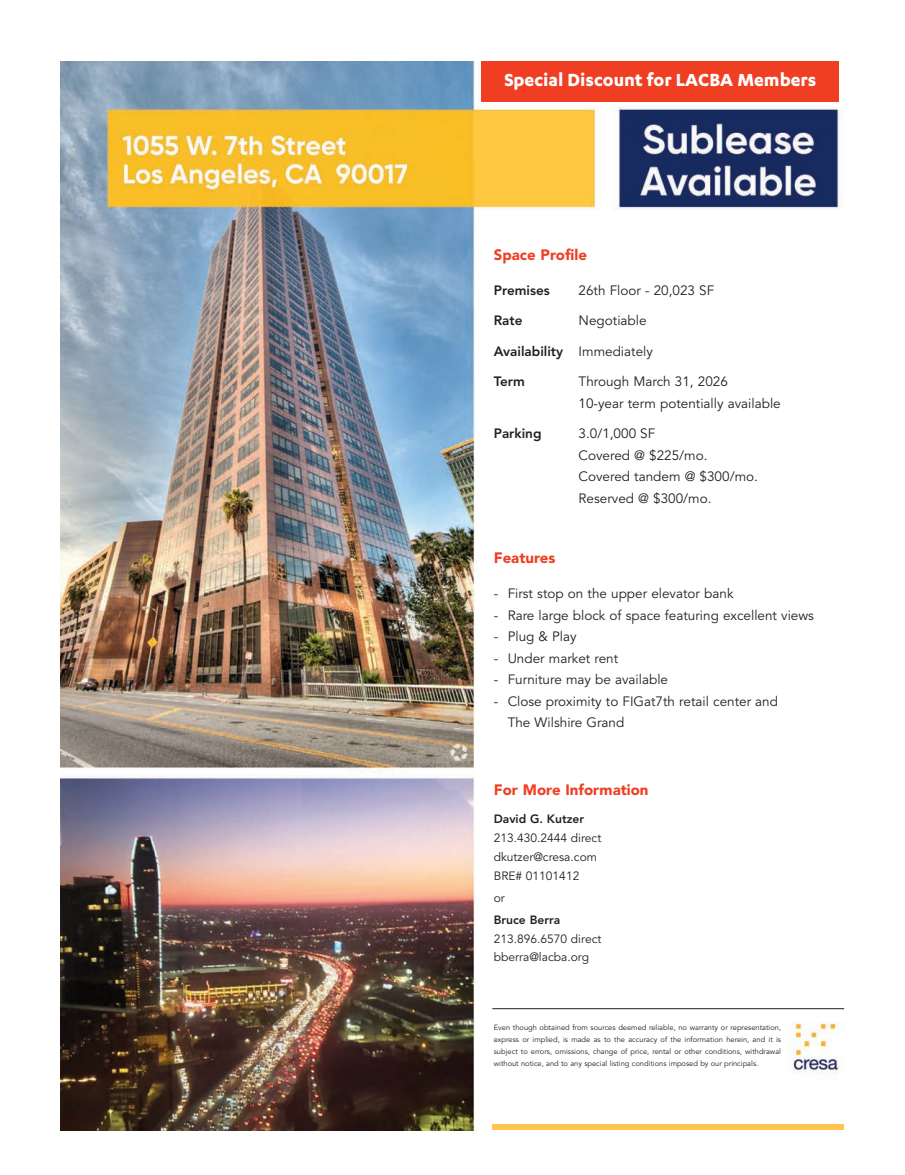
<style>
.page{position:relative;width:905px;height:1175px;background:#fff}
.page>*{position:absolute;margin:0;border:0;box-sizing:border-box;transform-origin:0 0}
.t1{font:700 20.25px "Karbon";color:#fff}
.t2{font:900 15px "Avenir";color:#ef3e22}
.t3{font:13.5px/21.5px "Avenir";color:#231f20}
.t4{font:800 13.5px "Avenir";color:#231f20}
.t5{font:12px/19px "Avenir";color:#231f20}
.t6{font:800 12px "Avenir";color:#231f20}
.t7{font:7.5px/11.9px "Avenir";color:#231f20;text-align:justify}
.s1{font-weight:400}
</style>
<div class="page">
<img style="left:61px;top:61px;width:784px;height:1069px">
<img style="left:787px;top:1011px;width:58px;height:68px">
<hr style="left:492px;top:1008px;width:352px;height:1px;background:#231f20">
<div style="left:481px;top:61px;width:358px;height:41px;background:#ef3e22"></div>
<div style="left:492px;top:1124px;width:352px;height:6px;background:#fec44c"></div>
<h1 class="t1" style="left:504px;top:67px;width:313px">Special Discount for LACBA Members</h1>
<p class="t2" style="left:494px;top:241px;width:95px">Space Profile</p>
<p class="t4" style="left:494px;top:279px;width:57px">Premises</p>
<p class="t3" style="left:578px;top:279px;width:137px">26th Floor - 20,023 SF</p>
<p class="t4" style="left:494px;top:310px;width:30px">Rate</p>
<p class="t3" style="left:578px;top:310px;width:69px">Negotiable</p>
<p class="t4" style="left:494px;top:340px;width:161px">Availability <span class="s1">Immediately</span></p>
<p class="t4" style="left:494px;top:371px;width:33px">Term</p>
<p class="t3" style="left:578px;top:371px;width:204px">Through March 31, 2026<br>10-year term potentially available</p>
<p class="t4" style="left:494px;top:423px;width:49px">Parking</p>
<p class="t3" style="left:578px;top:423px;width:181px">3.0/1,000 SF<br>Covered @ $225/mo.<br>Covered tandem @ $300/mo.<br>Reserved @ $300/mo.</p>
<p class="t2" style="left:494px;top:545px;width:63px">Features</p>
<p class="t3" style="left:494px;top:583px;width:241px">- First stop on the upper elevator bank</p>
<p class="t3" style="left:494px;top:604px;width:322px">- Rare large block of space featuring excellent views</p>
<p class="t3" style="left:494px;top:626px;width:84px">- Plug &amp; Play</p>
<p class="t3" style="left:494px;top:647px;width:126px">- Under market rent</p>
<p class="t3" style="left:494px;top:669px;width:176px">- Furniture may be available</p>
<p class="t3" style="left:507px;top:690px;width:272px;text-indent:-14px">- Close proximity to FIGat7th retail center and<br>The Wilshire Grand</p>
<p class="t2" style="left:494px;top:777px;width:156px">For More Information</p>
<p class="t6" style="left:494px;top:809px;width:92px">David G. Kutzer</p>
<p class="t5" style="left:494px;top:828px;width:109px">213.430.2444 direct dkutzer@cresa.com<br>BRE# 01101412</p>
<p class="t5" style="left:494px;top:888px;width:13px">or</p>
<p class="t6" style="left:494px;top:910px;width:68px">Bruce Berra</p>
<p class="t5" style="left:494px;top:929px;width:109px">213.896.6570 direct bberra@lacba.org</p>
<p class="t7" style="left:494px;top:1022px;width:289px">Even though obtained from sources deemed reliable, no warranty or representation, express or implied, is made as to the accuracy of the information herein, and it is subject to errors, omissions, change of price, rental or other conditions, withdrawal without notice, and to any special listing conditions imposed by our principals.</p>
</div>
